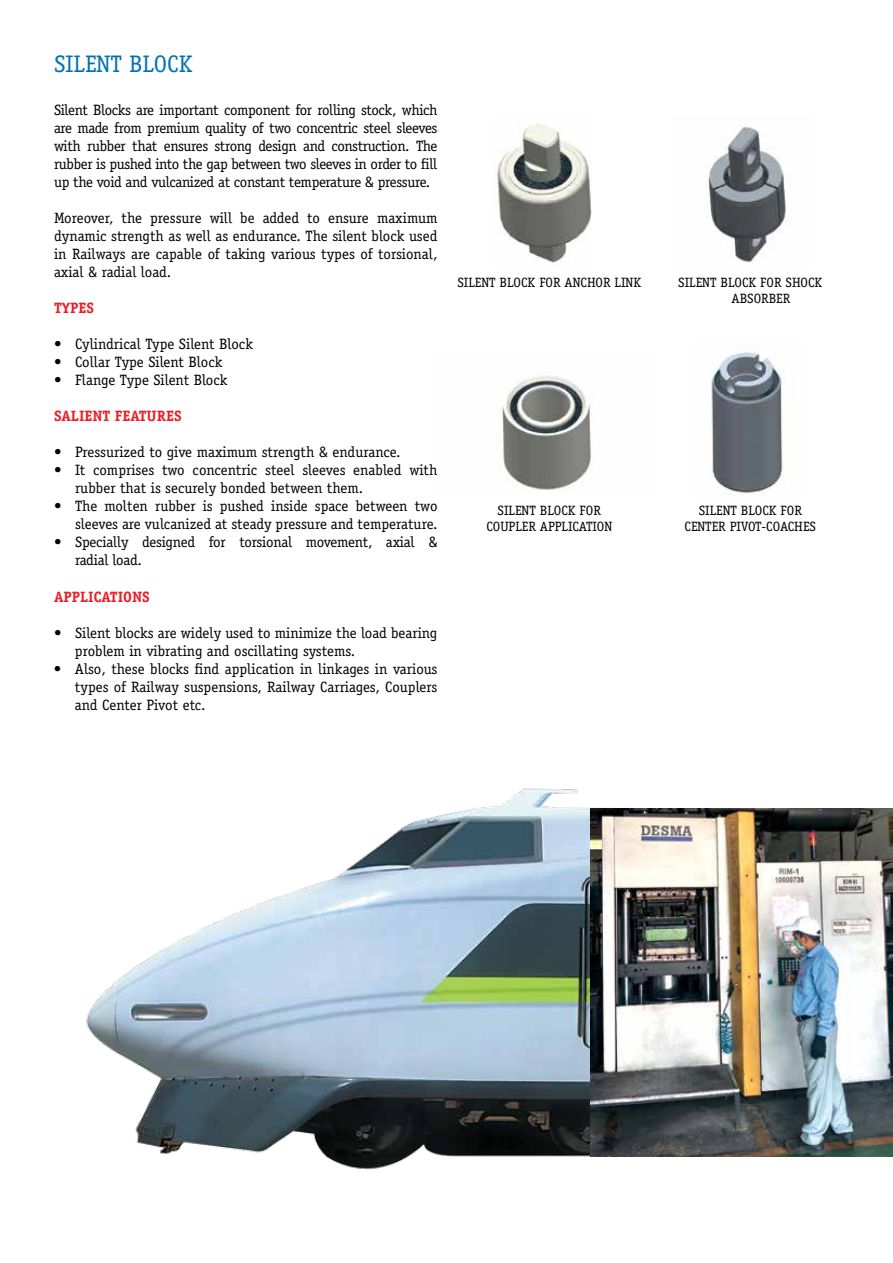
<style>
.page{position:relative;width:893px;height:1263px;background:#fff}
.page>*{position:absolute;margin:0;border:0;box-sizing:border-box;transform-origin:0 0}
.t1{font:24px "Officina Serif";color:#0071b2}
.t2{font:15px/18px "Officina Serif";color:#000;text-align:justify}
.t3{font:700 15px "Officina Serif";color:#ed1d24}
.t4{font:13.5px/16.2px "Officina Serif";color:#000;text-align:center}
</style>
<div class="page">
<img style="left:500px;top:376px;width:93px;height:114px">
<img style="left:86px;top:788px;width:548px;height:382px">
<img style="left:708px;top:124px;width:82px;height:138px">
<img style="left:711px;top:350px;width:72px;height:145px">
<img style="left:497px;top:123px;width:95px;height:140px">
<img style="left:591px;top:808px;width:302px;height:348px">
<h1 class="t1" style="left:54px;top:50px;width:140px">SILENT BLOCK</h1>
<p class="t2" style="left:54px;top:101px;width:385px">Silent Blocks are important component for rolling stock, which are made from premium quality of two concentric steel sleeves with rubber that ensures strong design and construction. The rubber is pushed into the gap between two sleeves in order to fill up the void and vulcanized at constant temperature &amp; pressure.</p>
<p class="t2" style="left:54px;top:209px;width:385px">Moreover, the pressure will be added to ensure maximum dynamic strength as well as endurance. The silent block used in Railways are capable of taking various types of torsional, axial &amp; radial load.</p>
<p class="t3" style="left:54px;top:299px;width:9px">TYPE</p>
<p class="t3" style="left:87px;top:299px;width:9px">S</p>
<p class="t2" style="left:54px;top:335px;width:201px">• Cylindrical Type Silent Block</p>
<p class="t2" style="left:54px;top:353px;width:170px">• Collar Type Silent Block</p>
<p class="t2" style="left:54px;top:371px;width:175px">• Flange Type Silent Block</p>
<p class="t3" style="left:54px;top:407px;width:26px">SALIENT</p>
<p class="t3" style="left:115px;top:407px;width:68px">FEATURES</p>
<p class="t2" style="left:54px;top:443px;width:348px">• Pressurized to give maximum strength &amp; endurance.</p>
<p class="t2" style="left:75px;top:461px;width:364px;text-indent:-21px">• It comprises two concentric steel sleeves enabled with rubber that is securely bonded between them.</p>
<p class="t2" style="left:54px;top:497px;width:385px;text-align:right">• The molten rubber is pushed inside space between two sleeves are vulcanized at steady pressure and temperature.</p>
<p class="t2" style="left:75px;top:533px;width:364px;text-indent:-21px">• Specially designed for torsional movement, axial &amp; radial load.</p>
<p class="t3" style="left:54px;top:587px;width:18px">APPLIC</p>
<p class="t3" style="left:102px;top:587px;width:18px">ATION</p>
<p class="t3" style="left:142px;top:587px;width:9px">S</p>
<p class="t2" style="left:75px;top:623px;width:364px;text-indent:-21px">• Silent blocks are widely used to minimize the load bearing problem in vibrating and oscillating systems.</p>
<p class="t2" style="left:75px;top:659px;width:364px;text-indent:-21px">• Also, these blocks find application in linkages in various types of Railway suspensions, Railway Carriages, Couplers and Center Pivot etc.</p>
<p class="t4" style="left:457px;top:275px;width:185px">SILENT BLOCK FOR ANCHOR LINK</p>
<p class="t4" style="left:486px;top:502px;width:119px">SILENT BLOCK FOR<br>COUPLER APPLICATION</p>
<p class="t4" style="left:731px;top:275px;width:92px;text-align:left;text-indent:-53px">SILENT BLOCK FOR SHOCK<br>ABSORB</p>
<p class="t4" style="left:776px;top:291px;width:15px">ER</p>
<p class="t4" style="left:684px;top:502px;width:132px">SILENT BLOCK FOR<br>CENTER PIVOT-COACHES</p>
</div>
